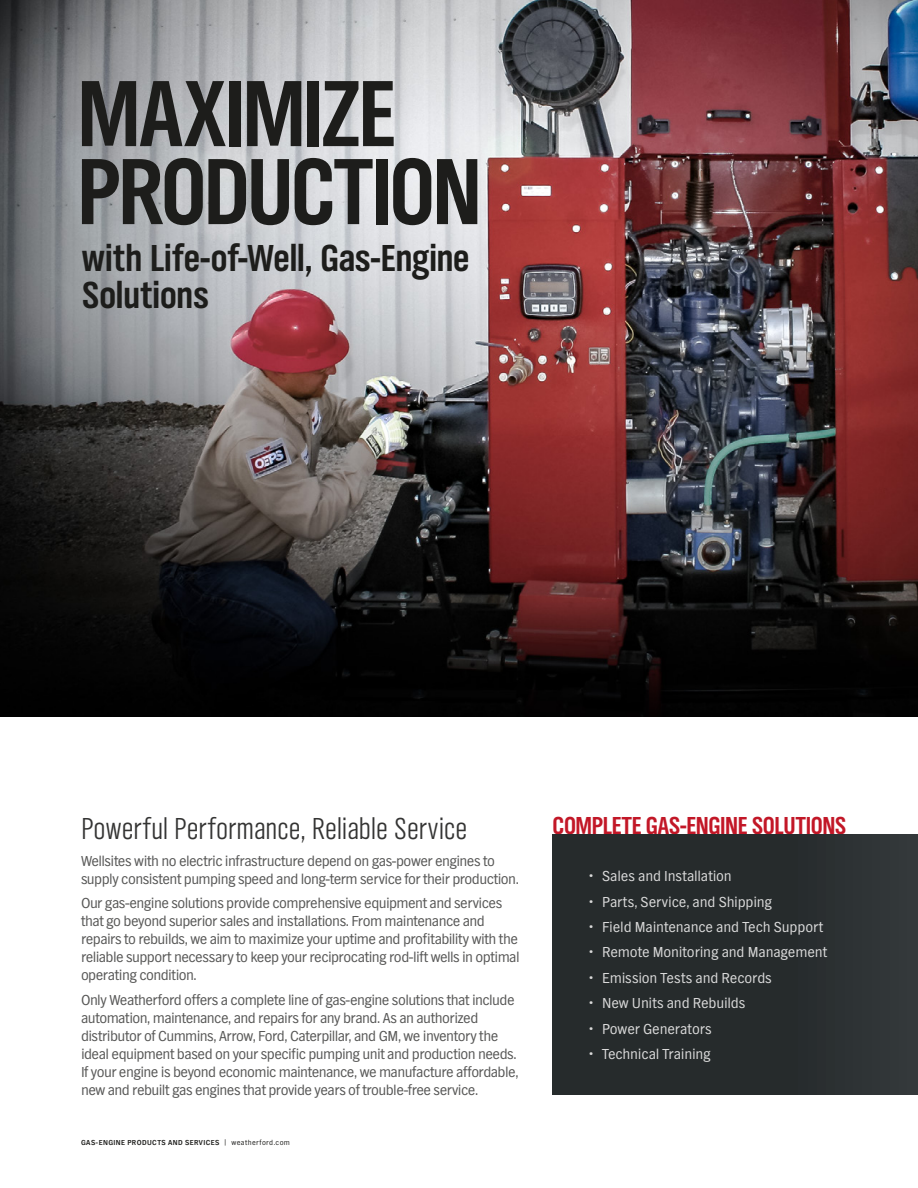
<style>
.page{position:relative;width:918px;height:1188px;background:#fff}
.page>*{position:absolute;margin:0;border:0;box-sizing:border-box;transform-origin:0 0}
.HEAD_2_BOLD{font:97.5px/78px "TV Nord EF Bold Con";letter-spacing:-.025em;color:#1d1d1b}
.HEAD_2_BOLD-2{font:39px/37.5px "TV Nord EF Bold Con";letter-spacing:.005em;color:#1d1d1b}
.Subhead_22_25_Pt{font:31.5px "TV Nord EF Light Con";color:#343433}
.RR_COPY{font:25.5px "TV Nord EF Bold Con";letter-spacing:-.01em;color:#c21727}
.Body_Copy_10_12{font:15px/18px "TV Nord EF";letter-spacing:-.035em;color:#575756}
.t1{font:15px "TV Nord EF";letter-spacing:-.01em;color:#dadada}
.t2{font:700 7.5px "TV Nord EF";letter-spacing:.055em;color:#1d1d1b}
.s1{font-weight:400}
</style>
<div class="page">
<img style="left:0;top:0;width:918px;height:716px">
<div style="left:553px;top:834px;width:365px;height:261px;background:linear-gradient(to right,#232828,#2e3335)"></div>
<p class="HEAD_2_BOLD" style="left:77px;top:76px;width:406px">MAXIMIZE<br>PRODUCTION</p>
<p class="HEAD_2_BOLD-2" style="left:82px;top:240px;width:389px">with Life-of-Well, Gas-Engine<br>Solutions</p>
<p class="Subhead_22_25_Pt" style="left:81px;top:812px;width:388px">Powerful Performance, Reliable Service</p>
<p class="RR_COPY" style="left:553px;top:811px;width:295px">COMPLETE GAS-ENGINE SOLUTIONS</p>
<p class="Body_Copy_10_12" style="left:81px;top:852px;width:439px">Wellsites with no electric infrastructure depend on gas-power engines to supply consistent pumping speed and long-term service for their production.</p>
<p class="Body_Copy_10_12" style="left:81px;top:895px;width:440px">Our gas-engine solutions provide comprehensive equipment and services that go beyond superior sales and installations. From maintenance and repairs to rebuilds, we aim to maximize your uptime and profitability with the reliable support necessary to keep your reciprocating rod-lift wells in optimal operating condition.</p>
<p class="Body_Copy_10_12" style="left:81px;top:991px;width:439px">Only Weatherford offers a complete line of gas-engine solutions that include automation, maintenance, and repairs for any brand. As an authorized distributor of Cummins, Arrow, Ford, Caterpillar, and GM, we inventory the ideal equipment based on your specific pumping unit and production needs.<br>If your engine is beyond economic maintenance, we manufacture affordable, new and rebuilt gas engines that provide years of trouble-free service.</p>
<p class="t1" style="left:602px;top:868px;width:131px">Sales and Installation</p>
<p class="t1" style="left:602px;top:893px;width:172px">Parts, Service, and Shipping</p>
<p class="t1" style="left:602px;top:919px;width:223px">Field Maintenance and Tech Support</p>
<p class="t1" style="left:602px;top:944px;width:226px">Remote Monitoring and Management</p>
<p class="t1" style="left:602px;top:970px;width:171px">Emission Tests and Records</p>
<p class="t1" style="left:602px;top:995px;width:145px">New Units and Rebuilds</p>
<p class="t1" style="left:602px;top:1020px;width:111px">Power Generators</p>
<p class="t1" style="left:602px;top:1046px;width:110px">Technical Training</p>
<p class="t2" style="left:81px;top:1139px;width:211px">GAS-ENGINE PRODUCTS AND SERVICES <span class="s1">| weatherford.com</span></p>
</div>
